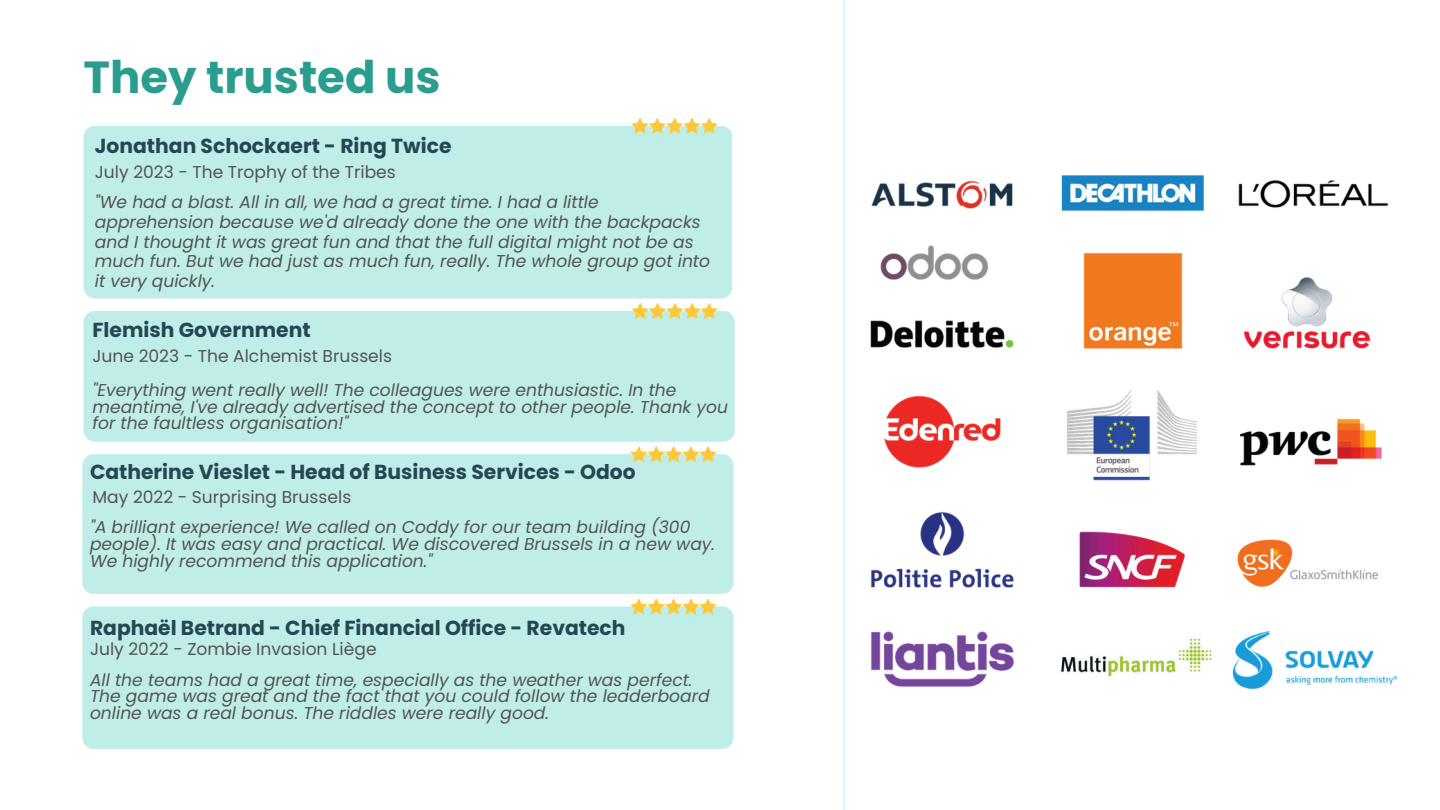
<style>
.page{position:relative;width:1440px;height:810px;background:#fff}
.page>*{position:absolute;margin:0;border:0;box-sizing:border-box;transform-origin:0 0}
.t1{font:700 45px "Poppins";color:#2a9d8f}
.t2{font:700 20.3px "Poppins";color:#264653}
.t3{font:italic 17.1px/16.9px "Poppins";color:#545454}
.t4{font:17.1px "Poppins";color:#545454}
</style>
<div class="page">
<hr style="left:844px;top:0;width:1px;height:810px;background:#bfeee8">
<img style="left:870px;top:175px;width:528px;height:514px">
<div style="left:82px;top:606px;width:652px;height:143px;background:#bfeee8;border-radius:12px"></div>
<svg style="left:630px;top:598px;width:87px;height:17px"></svg>
<div style="left:84px;top:311px;width:651px;height:131px;background:#bfeee8;border-radius:12px"></div>
<svg style="left:631px;top:303px;width:87px;height:16px"></svg>
<div style="left:82px;top:454px;width:652px;height:140px;background:#bfeee8;border-radius:12px"></div>
<svg style="left:630px;top:446px;width:87px;height:16px"></svg>
<div style="left:84px;top:126px;width:648px;height:172px;background:#bfeee8;border-radius:12px"></div>
<svg style="left:631px;top:117px;width:87px;height:17px"></svg>
<p class="t1" style="left:84px;top:46px;width:358px">They trusted us</p>
<p class="t2" style="left:95px;top:132px;width:358px">Jonathan Schockaert - Ring Twice</p>
<p class="t4" style="left:95px;top:160px;width:302px">July 2023 - The Trophy of the Tribes</p>
<p class="t3" style="left:95px;top:193px;width:617px;line-height:19.6px">"We had a blast. All in all, we had a great time. I had a little apprehension because we'd already done the one with the backpacks and I thought it was great fun and that the full digital might not be as much fun. But we had just as much fun, really. The whole group got into it very quickly.</p>
<p class="t2" style="left:92px;top:316px;width:220px">Flemish Government</p>
<p class="t4" style="left:92px;top:345px;width:301px">June 2023 - The Alchemist Brussels</p>
<p class="t3" style="left:92px;top:381px;width:637px">"Everything went really well! The colleagues were enthusiastic. In the meantime, I've already advertised the concept to other people. Thank you for the faultless organisation!"</p>
<p class="t2" style="left:90px;top:458px;width:547px">Catherine Vieslet - Head of Business Services - Odoo</p>
<p class="t4" style="left:92px;top:485px;width:260px">May 2022 - Surprising Brussels</p>
<p class="t3" style="left:90px;top:519px;width:627px">"A brilliant experience! We called on Coddy for our team building (300 people). It was easy and practical. We discovered Brussels in a new way.<br>We highly recommend this application."</p>
<p class="t2" style="left:90px;top:613px;width:537px">Raphaël Betrand - Chief Financial Office - Revatech</p>
<p class="t4" style="left:90px;top:637px;width:288px">July 2022 - Zombie Invasion Liège</p>
<p class="t3" style="left:90px;top:671px;width:621px">All the teams had a great time, especially as the weather was perfect.<br>The game was great and the fact that you could follow the leaderboard online was a real bonus. The riddles were really good.</p>
</div>
